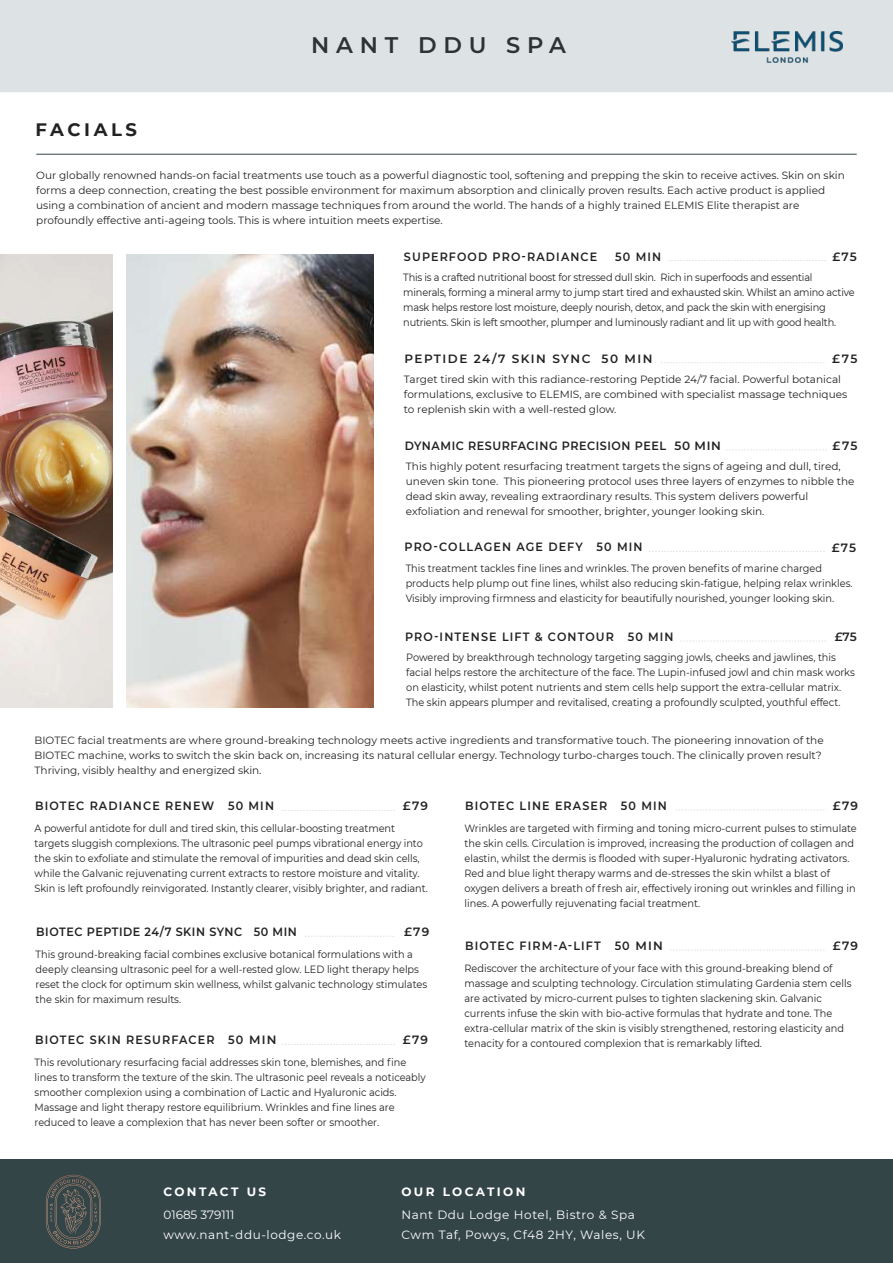
<style>
.page{position:relative;width:893px;height:1263px;background:#fff}
.page>*{position:absolute;margin:0;border:0;box-sizing:border-box;transform-origin:0 0}
.t1{font:600 22.5px "Montserrat";letter-spacing:.3em;color:#2d3233}
.t2{font:700 18px "Montserrat";letter-spacing:.2em;color:#222}
.t3{font:600 12px "Montserrat";letter-spacing:.1em;color:#222;scale:.93 1}
.t4{font:12px/19.5px "Montserrat";letter-spacing:.05em;color:#fff}
.t5{font:600 12px "Montserrat";letter-spacing:.05em;color:#222;scale:.93 1}
.t6{font:600 12px "Montserrat";letter-spacing:.1em;color:#222}
.t7{font:600 12px "Montserrat";letter-spacing:.125em;color:#222}
.t8{font:700 12px "Montserrat";letter-spacing:.2em;color:#fff}
.t9{font:10.5px/15px "Montserrat";color:#222;scale:.93 1}
.t10{font:10.5px/15px "Montserrat";color:#222}
.t11{font:10.5px/15px "Montserrat";letter-spacing:-.02em;color:#222;scale:.93 1}
</style>
<div class="page">
<img style="left:127px;top:254px;width:246px;height:453px">
<img style="left:0;top:254px;width:113px;height:453px">
<div style="left:0;top:0;width:893px;height:92px;background:#dde2e4"></div>
<div style="left:0;top:1160px;width:893px;height:103px;background:#344548"></div>
<svg style="left:649px;top:551px;width:176px;height:1px"></svg>
<svg style="left:681px;top:641px;width:145px;height:1px"></svg>
<svg style="left:726px;top:449px;width:101px;height:1px"></svg>
<svg style="left:668px;top:260px;width:158px;height:1px"></svg>
<svg style="left:305px;top:936px;width:89px;height:1px"></svg>
<svg style="left:676px;top:809px;width:148px;height:1px"></svg>
<svg style="left:670px;top:950px;width:155px;height:1px"></svg>
<svg style="left:282px;top:810px;width:113px;height:1px"></svg>
<svg style="left:282px;top:1044px;width:113px;height:1px"></svg>
<svg style="left:661px;top:362px;width:164px;height:1px"></svg>
<hr style="left:36px;top:154px;width:821px;height:1px;background:#344548">
<img style="left:731px;top:32px;width:111px;height:31px">
<svg style="left:46px;top:1175px;width:55px;height:73px"></svg>
<h1 class="t1" style="left:311px;top:29px;width:256px">NANT DDU SPA</h1>
<h2 class="t2" style="left:36px;top:116px;width:103px">FACIALS</h2>
<p class="t10" style="left:36px;top:168px;width:810px">Our globally renowned hands-on facial treatments use touch as a powerful diagnostic tool, softening and prepping the skin to receive actives. Skin on skin forms a deep connection, creating the best possible environment for maximum absorption and clinically proven results. Each active product is applied using a combination of ancient and modern massage techniques from around the world. The hands of a highly trained ELEMIS Elite therapist are profoundly effective anti-ageing tools. This is where intuition meets expertise.</p>
<p class="t3" style="left:404px;top:248px;width:209px">SUPERFOOD PRO-RADIANCE</p>
<p class="t3" style="left:615px;top:248px;width:51px">50 MIN</p>
<p class="t6" style="left:832px;top:248px;width:26px">£75</p>
<p class="t11" style="left:403px;top:269px;width:487px">This is a crafted nutritional boost for stressed dull skin. Rich in superfoods and essential minerals, forming a mineral army to jump start tired and exhausted skin. Whilst an amino active mask helps restore lost moisture, deeply nourish, detox, and pack the skin with energising nutrients. Skin is left smoother, plumper and luminously radiant and lit up with good health.</p>
<p class="t7" style="left:404px;top:350px;width:250px">PEPTIDE 24/7 SKIN SYNC 50 MIN</p>
<p class="t6" style="left:832px;top:350px;width:27px">£75</p>
<p class="t10" style="left:404px;top:371px;width:445px">Target tired skin with this radiance-restoring Peptide 24/7 facial. Powerful botanical formulations, exclusive to ELEMIS, are combined with specialist massage techniques to replenish skin with a well-rested glow.</p>
<p class="t5" style="left:405px;top:437px;width:341px">DYNAMIC RESURFACING PRECISION PEEL 50 MIN</p>
<p class="t6" style="left:833px;top:437px;width:27px">£75</p>
<p class="t10" style="left:406px;top:459px;width:450px">This highly potent resurfacing treatment targets the signs of ageing and dull, tired, uneven skin tone. This pioneering protocol uses three layers of enzymes to nibble the dead skin away, revealing extraordinary results. This system delivers powerful exfoliation and renewal for smoother, brighter, younger looking skin.</p>
<p class="t3" style="left:405px;top:539px;width:257px">PRO-COLLAGEN AGE DEFY 50 MIN</p>
<p class="t6" style="left:832px;top:539px;width:26px">£75</p>
<p class="t9" style="left:406px;top:560px;width:482px">This treatment tackles fine lines and wrinkles. The proven benefits of marine charged products help plump out fine lines, whilst also reducing skin-fatigue, helping relax wrinkles.<br>Visibly improving firmness and elasticity for beautifully nourished, younger looking skin.</p>
<p class="t3" style="left:405px;top:628px;width:290px">PRO-INTENSE LIFT &amp; CONTOUR 50 MIN</p>
<p class="t6" style="left:835px;top:628px;width:24px">£75</p>
<p class="t9" style="left:406px;top:650px;width:484px">Powered by breakthrough technology targeting sagging jowls, cheeks and jawlines, this facial helps restore the architecture of the face. The Lupin-infused jowl and chin mask works on elasticity, whilst potent nutrients and stem cells help support the extra-cellular matrix.<br>The skin appears plumper and revitalised, creating a profoundly sculpted, youthful effect.</p>
<p class="t10" style="left:35px;top:733px;width:791px">BIOTEC facial treatments are where ground-breaking technology meets active ingredients and transformative touch. The pioneering innovation of the<br>BIOTEC machine, works to switch the skin back on, increasing its natural cellular energy. Technology turbo-charges touch. The clinically proven result?<br>Thriving, visibly healthy and energized skin.</p>
<p class="t3" style="left:35px;top:798px;width:258px">BIOTEC RADIANCE RENEW 50 MIN</p>
<p class="t6" style="left:403px;top:798px;width:27px">£79</p>
<p class="t9" style="left:35px;top:821px;width:424px">A powerful antidote for dull and tired skin, this cellular-boosting treatment targets sluggish complexions. The ultrasonic peel pumps vibrational energy into the skin to exfoliate and stimulate the removal of impurities and dead skin cells, while the Galvanic rejuvenating current extracts to restore moisture and vitality.<br>Skin is left profoundly reinvigorated. Instantly clearer, visibly brighter, and radiant.</p>
<p class="t5" style="left:36px;top:923px;width:282px">BIOTEC PEPTIDE 24/7 SKIN SYNC 50 MIN</p>
<p class="t6" style="left:404px;top:923px;width:27px">£79</p>
<p class="t9" style="left:36px;top:946px;width:422px">This ground-breaking facial combines exclusive botanical formulations with a deeply cleansing ultrasonic peel for a well-rested glow. LED light therapy helps reset the clock for optimum skin wellness, whilst galvanic technology stimulates the skin for maximum results.</p>
<p class="t3" style="left:35px;top:1032px;width:261px">BIOTEC SKIN RESURFACER 50 MIN</p>
<p class="t6" style="left:403px;top:1032px;width:27px">£79</p>
<p class="t9" style="left:35px;top:1054px;width:422px">This revolutionary resurfacing facial addresses skin tone, blemishes, and fine lines to transform the texture of the skin. The ultrasonic peel reveals a noticeably smoother complexion using a combination of Lactic and Hyaluronic acids.<br>Massage and light therapy restore equilibrium. Wrinkles and fine lines are reduced to leave a complexion that has never been softer or smoother.</p>
<p class="t3" style="left:465px;top:797px;width:218px">BIOTEC LINE ERASER 50 MIN</p>
<p class="t6" style="left:833px;top:797px;width:27px">£79</p>
<p class="t9" style="left:464px;top:820px;width:423px">Wrinkles are targeted with firming and toning micro-current pulses to stimulate the skin cells. Circulation is improved, increasing the production of collagen and elastin, whilst the dermis is flooded with super-Hyaluronic hydrating activators.<br>Red and blue light therapy warms and de-stresses the skin whilst a blast of oxygen delivers a breath of fresh air, effectively ironing out wrinkles and filling in lines. A powerfully rejuvenating facial treatment.</p>
<p class="t3" style="left:465px;top:937px;width:214px">BIOTEC FIRM-A-LIFT 50 MIN</p>
<p class="t6" style="left:833px;top:937px;width:27px">£79</p>
<p class="t9" style="left:464px;top:960px;width:418px">Rediscover the architecture of your face with this ground-breaking blend of massage and sculpting technology. Circulation stimulating Gardenia stem cells are activated by micro-current pulses to tighten slackening skin. Galvanic currents infuse the skin with bio-active formulas that hydrate and tone. The extra-cellular matrix of the skin is visibly strengthened, restoring elasticity and tenacity for a contoured complexion that is remarkably lifted.</p>
<p class="t8" style="left:163px;top:1183px;width:104px">CONTACT US</p>
<p class="t8" style="left:401px;top:1183px;width:126px">OUR LOCATION</p>
<p class="t4" style="left:163px;top:1205px;width:179px">01685 379111 www.nant-ddu-lodge.co.uk</p>
<p class="t4" style="left:401px;top:1205px;width:245px">Nant Ddu Lodge Hotel, Bistro &amp; Spa<br>Cwm Taf, Powys, Cf48 2HY, Wales, UK</p>
</div>
